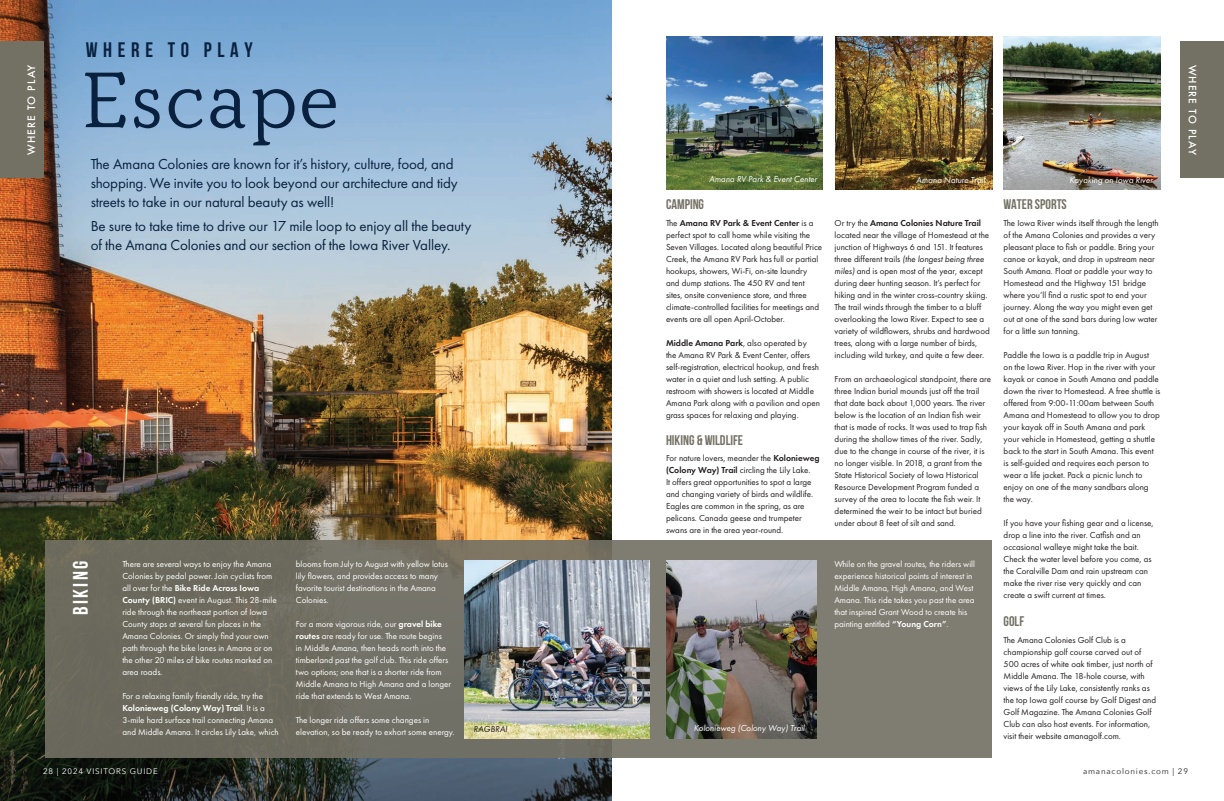
<style>
.page{position:relative;width:1224px;height:801px;background:#fff}
.page>*{position:absolute;margin:0;border:0;box-sizing:border-box;transform-origin:0 0}
.t1{font:79px "Kopius";color:#09213f}
.t2{font:700 21px "Bebas Neue";letter-spacing:.27em;color:#09213f}
.t3{font:700 21px "Bebas Neue";letter-spacing:.12em;color:#fff}
.t4{font:15px/19px "Futura PT";letter-spacing:-.01em;color:#09213f}
.t5{font:700 14px "Bebas Neue";color:#737064}
.t6{font:500 10px "Futura";letter-spacing:.1em;color:#fff}
.t7{font:9px/12px "Futura PT";color:#231f20}
.t8{font:9px/12px "Futura PT";color:#fff}
.t9{font:italic 9px "Futura PT";color:#fff}
.t10{font:italic 9px "Futura PT";color:#231f20}
.t11{font:8px "Avenir Next";letter-spacing:.1em;color:#fff}
.t12{font:8px "Avenir Next";letter-spacing:.1em;color:#231f20}
.s1{font-weight:600}
.s2{font-style:italic}
</style>
<div class="page">
<img style="left:835px;top:36px;width:157px;height:154px">
<img style="left:0;top:0;width:612px;height:801px">
<div style="left:0;top:42px;width:43px;height:136px;background:#737064"></div>
<div style="left:1181px;top:42px;width:43px;height:136px;background:#737064"></div>
<img style="left:1004px;top:36px;width:157px;height:154px">
<img style="left:666px;top:36px;width:157px;height:154px">
<div style="left:45px;top:540px;width:947px;height:218px;background:linear-gradient(to right,#69675a,#838075)"></div>
<img style="left:464px;top:560px;width:185px;height:179px">
<img style="left:667px;top:560px;width:149px;height:179px">
<p class="t6" style="left:25px;top:155px;width:92px;rotate:-90deg">WHERE TO PLAY</p>
<h2 class="t2" style="left:86px;top:39px;width:169px">WHERE TO PLAY</h2>
<h1 class="t1" style="left:81px;top:52px;width:260px">Escape</h1>
<h3 class="t4" style="left:91px;top:154px;width:369px">The Amana Colonies are known for it’s history, culture, food, and shopping. We invite you to look beyond our architecture and tidy streets to take in our natural beauty as well!</h3>
<h3 class="t4" style="left:91px;top:216px;width:382px">Be sure to take time to drive our 17 mile loop to enjoy all the beauty of the Amana Colonies and our section of the Iowa River Valley.</h3>
<p class="t9" style="left:709px;top:174px;width:110px">Amana RV Park &amp; Event Center</p>
<p class="t9" style="left:1070px;top:174px;width:85px">Kayaking on Iowa River</p>
<p class="t9" style="left:916px;top:174px;width:70px">Amana Nature Trail</p>
<h3 class="t5" style="left:666px;top:197px;width:40px">CAMPING</h3>
<p class="t7" style="left:666px;top:217px;width:158px">The <span class="s1">Amana RV Park &amp; Event Center</span> is a perfect spot to call home while visiting the Seven Villages. Located along beautiful Price Creek, the Amana RV Park has full or partial hookups, showers, Wi-Fi, on-site laundry and dump stations. The 450 RV and tent sites, onsite convenience store, and three climate-controlled facilities for meetings and events are all open April-October.</p>
<p class="t7" style="left:666px;top:337px;width:155px"><span class="s1">Middle Amana Park</span>, also operated by<br>the Amana RV Park &amp; Event Center, offers self-registration, electrical hookup, and fresh water in a quiet and lush setting. A public restroom with showers is located at Middle Amana Park along with a pavilion and open grass spaces for relaxing and playing.</p>
<h3 class="t5" style="left:666px;top:432px;width:79px">HIKING &amp; WILDLIFE</h3>
<p class="t7" style="left:666px;top:452px;width:155px">For nature lovers, meander the <span class="s1">Kolonieweg (Colony Way) Trail</span> circling the Lily Lake.<br>It offers great opportunities to spot a large and changing variety of birds and wildlife.<br>Eagles are common in the spring, as are pelicans. Canada geese and trumpeter swans are in the area year-round.</p>
<h3 class="t5" style="left:1004px;top:197px;width:65px">WATER SPORTS</h3>
<p class="t7" style="left:1004px;top:217px;width:156px">The Iowa River winds itself through the length of the Amana Colonies and provides a very pleasant place to fish or paddle. Bring your canoe or kayak, and drop in upstream near South Amana. Float or paddle your way to Homestead and the Highway 151 bridge where you’ll find a rustic spot to end your journey. Along the way you might even get out at one of the sand bars during low water for a little sun tanning.</p>
<p class="t7" style="left:1004px;top:349px;width:158px">Paddle the Iowa is a paddle trip in August<br>on the Iowa River. Hop in the river with your kayak or canoe in South Amana and paddle down the river to Homestead. A free shuttle is offered from 9:00-11:00am between South Amana and Homestead to allow you to drop your kayak off in South Amana and park your vehicle in Homestead, getting a shuttle back to the start in South Amana. This event is self-guided and requires each person to wear a life jacket. Pack a picnic lunch to enjoy on one of the many sandbars along the way.</p>
<p class="t7" style="left:1004px;top:517px;width:152px">If you have your fishing gear and a license, drop a line into the river. Catfish and an occasional walleye might take the bait.<br>Check the water level before you come, as the Coralville Dam and rain upstream can make the river rise very quickly and can create a swift current at times.</p>
<h3 class="t5" style="left:1004px;top:614px;width:22px">GOLF</h3>
<p class="t7" style="left:1004px;top:634px;width:154px">The Amana Colonies Golf Club is a championship golf course carved out of 500 acres of white oak timber, just north of Middle Amana. The 18-hole course, with views of the Lily Lake, consistently ranks as the top Iowa golf course by Golf Digest and Golf Magazine. The Amana Colonies Golf Club can also host events. For information, visit their website amanagolf.com.</p>
<p class="t7" style="left:835px;top:217px;width:157px">Or try the <span class="s1">Amana Colonies Nature Trail </span>located near the village of Homestead at the junction of Highways 6 and 151. It features three different trails <span class="s2">(the longest being three miles)</span> and is open most of the year, except during deer hunting season. It’s perfect for hiking and in the winter cross-country skiing.<br>The trail winds through the timber to a bluff overlooking the Iowa River. Expect to see a variety of wildflowers, shrubs and hardwood trees, along with a large number of birds, including wild turkey, and quite a few deer.</p>
<p class="t7" style="left:835px;top:373px;width:158px">From an archaeological standpoint, there are three Indian burial mounds just off the trail that date back about 1,000 years. The river below is the location of an Indian fish weir that is made of rocks. It was used to trap fish during the shallow times of the river. Sadly, due to the change in course of the river, it is no longer visible. In 2018, a grant from the State Historical Society of Iowa Historical Resource Development Program funded a survey of the area to locate the fish weir. It determined the weir to be intact but buried under about 8 feet of silt and sand.</p>
<p class="t8" style="left:296px;top:558px;width:154px">blooms from July to August with yellow lotus lily flowers, and provides access to many favorite tourist destinations in the Amana Colonies.</p>
<p class="t8" style="left:296px;top:618px;width:157px">For a more vigorous ride, our <span class="s1">gravel bike routes</span> are ready for use. The route begins<br>in Middle Amana, then heads north into the timberland past the golf club. This ride offers two options; one that is a shorter ride from Middle Amana to High Amana and a longer ride that extends to West Amana.</p>
<p class="t8" style="left:296px;top:714px;width:160px">The longer ride offers some changes in elevation, so be ready to exhort some energy.</p>
<p class="t8" style="left:834px;top:558px;width:142px">While on the gravel routes, the riders will experience historical points of interest in Middle Amana, High Amana, and West Amana. This ride takes you past the area that inspired Grant Wood to create his painting entitled <span class="s1">“Young Corn”</span>.</p>
<p class="t8" style="left:122px;top:558px;width:156px">There are several ways to enjoy the Amana Colonies by pedal power. Join cyclists from all over for the <span class="s1">Bike Ride Across Iowa County (BRIC)</span> event in August. This 28-mile ride through the northeast portion of Iowa County stops at several fun places in the Amana Colonies. Or simply find your own path through the bike lanes in Amana or on the other 20 miles of bike routes marked on area roads.</p>
<p class="t8" style="left:122px;top:690px;width:158px">For a relaxing family friendly ride, try the <span class="s1">Kolonieweg (Colony Way) Trail</span>. It is a 3-mile hard surface trail connecting Amana and Middle Amana. It circles Lily Lake, which</p>
<h2 class="t3" style="left:69px;top:615px;width:56px;rotate:-90deg">BIKING</h2>
<p class="t10" style="left:474px;top:724px;width:35px">RAGBRAI</p>
<p class="t9" style="left:694px;top:722px;width:112px">Kolonieweg (Colony Way) Trail</p>
<p class="t6" style="left:1199px;top:65px;width:92px;rotate:90deg">WHERE TO PLAY</p>
<p class="t11" style="left:43px;top:765px;width:116px">28 | 2024 VISITORS GUIDE</p>
<p class="t12" style="left:1083px;top:765px;width:106px">amanacolonies.com | 29</p>
</div>
